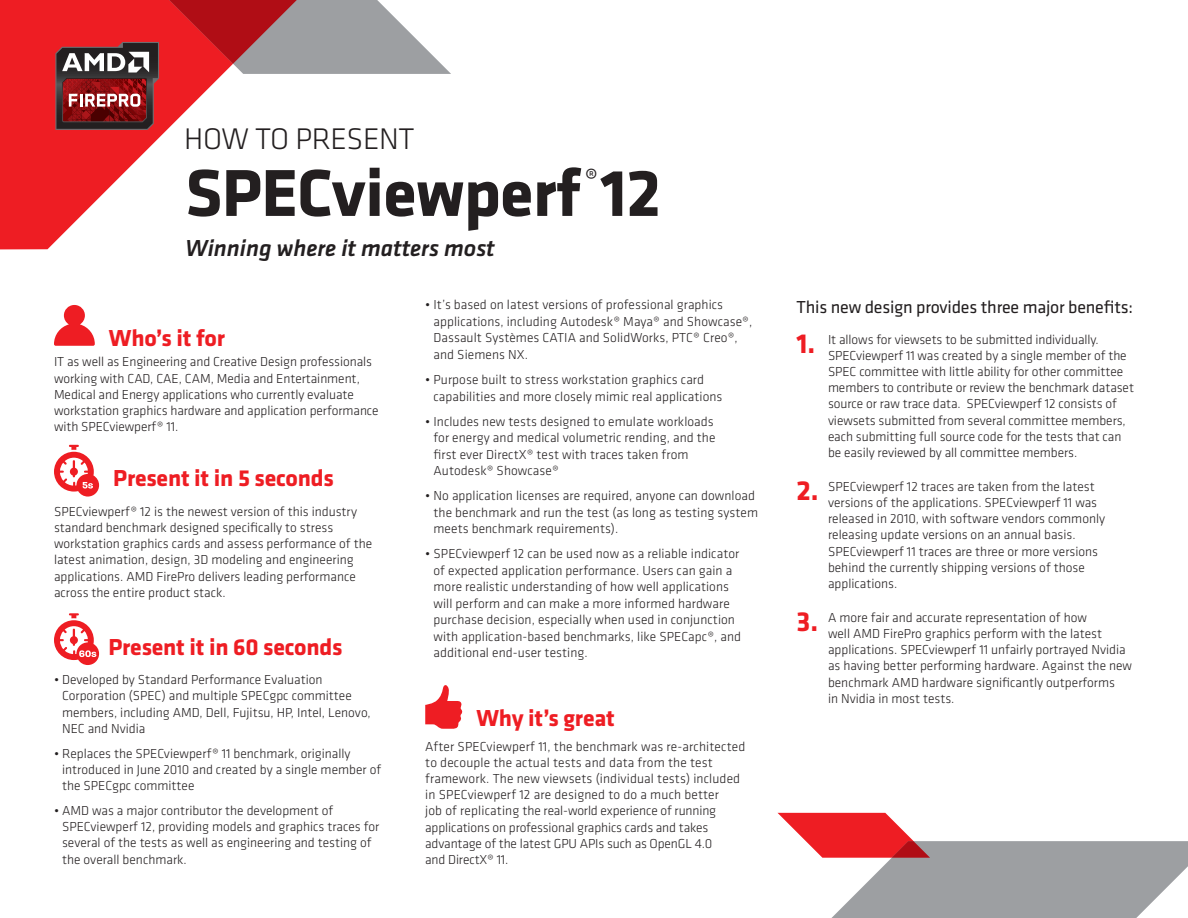
<style>
.page{position:relative;width:1188px;height:918px;background:#fff}
.page>*{position:absolute;margin:0;border:0;box-sizing:border-box;transform-origin:0 0}
.Headline{font:700 68.7px "Klavika";letter-spacing:-.01em;color:#231f20}
.All_Cap_Subheads{font:300 30.9px "Klavika";letter-spacing:-.01em;color:#231f20}
.Headline-2{font:27.9px "Klavika";color:#231f20}
.Orange_Subheads{font:700 24px "Klavika";letter-spacing:-.01em;color:#ee1d23}
.Italic_Inset_Copy_Wh{font:italic 500 24px "Klavika";color:#231f20}
.subhead{font:18px "Klavika";letter-spacing:-.01em;color:#231f20}
.bullets{font:300 13.5px/16.2px "Klavika";color:#231f20}
.s1{font-weight:700;font-size:28.5px;color:#ee1d23}
</style>
<div class="page">
<svg style="left:0;top:0;width:223px;height:249px;fill:#ee1d23"></svg>
<svg style="left:169px;top:0;width:282px;height:74px;background:#b87f83"></svg>
<svg style="left:55px;top:42px;width:104px;height:88px;background:#7a4143"></svg>
<svg style="left:778px;top:813px;width:410px;height:105px"></svg>
<svg style="left:54px;top:305px;width:41px;height:41px"></svg>
<svg style="left:54px;top:445px;width:45px;height:52px"></svg>
<svg style="left:54px;top:613px;width:45px;height:52px"></svg>
<svg style="left:425px;top:685px;width:38px;height:44px"></svg>
<p class="All_Cap_Subheads" style="left:184px;top:120px;width:232px">HOW TO PRESENT</p>
<p class="Headline" style="left:185px;top:143px;width:477px">SPECviewperf 12</p>
<p class="Headline-2" style="left:585px;top:161px;width:15px">®</p>
<p class="Italic_Inset_Copy_Wh" style="left:185px;top:232px;width:311px">Winning where it matters most</p>
<p class="Orange_Subheads" style="left:109px;top:320px;width:118px">Who’s it for</p>
<p class="bullets" style="left:54px;top:354px;width:326px">IT as well as Engineering and Creative Design professionals working with CAD, CAE, CAM, Media and Entertainment, Medical and Energy applications who currently evaluate workstation graphics hardware and application performance with SPECviewperf® 11.</p>
<p class="Orange_Subheads" style="left:113px;top:461px;width:222px">Present it in 5 seconds</p>
<p class="bullets" style="left:54px;top:503px;width:320px">SPECviewperf® 12 is the newest version of this industry standard benchmark designed specifically to stress workstation graphics cards and assess performance of the latest animation, design, 3D modeling and engineering applications. AMD FirePro delivers leading performance across the entire product stack.</p>
<p class="Orange_Subheads" style="left:108px;top:629px;width:236px">Present it in 60 seconds</p>
<p class="bullets" style="left:62px;top:672px;width:310px;text-indent:-8px">• Developed by Standard Performance Evaluation Corporation (SPEC) and multiple SPECgpc committee members, including AMD, Dell, Fujitsu, HP, Intel, Lenovo, NEC and Nvidia</p>
<p class="bullets" style="left:62px;top:745px;width:321px;text-indent:-8px">• Replaces the SPECviewperf® 11 benchmark, originally introduced in June 2010 and created by a single member of the SPECgpc committee</p>
<p class="bullets" style="left:62px;top:802px;width:319px;text-indent:-8px">• AMD was a major contributor the development of SPECviewperf 12, providing models and graphics traces for several of the tests as well as engineering and testing of the overall benchmark.</p>
<p class="bullets" style="left:434px;top:297px;width:320px;text-indent:-8px">• It’s based on latest versions of professional graphics applications, including Autodesk® Maya® and Showcase®, Dassault Systèmes CATIA and SolidWorks, PTC® Creo®, and Siemens NX.</p>
<p class="bullets" style="left:434px;top:371px;width:290px;text-indent:-8px">• Purpose built to stress workstation graphics card capabilities and more closely mimic real applications</p>
<p class="bullets" style="left:434px;top:413px;width:283px;text-indent:-8px">• Includes new tests designed to emulate workloads for energy and medical volumetric rending, and the first ever DirectX® test with traces taken from Autodesk® Showcase®</p>
<p class="bullets" style="left:434px;top:487px;width:326px;text-indent:-8px">• No application licenses are required, anyone can download the benchmark and run the test (as long as testing system meets benchmark requirements).</p>
<p class="bullets" style="left:434px;top:546px;width:309px;text-indent:-8px">• SPECviewperf 12 can be used now as a reliable indicator of expected application performance. Users can gain a more realistic understanding of how well applications will perform and can make a more informed hardware purchase decision, especially when used in conjunction with application-based benchmarks, like SPECapc®, and additional end-user testing.</p>
<p class="Orange_Subheads" style="left:476px;top:700px;width:140px">Why it’s great</p>
<p class="bullets" style="left:425px;top:738px;width:322px">After SPECviewperf 11, the benchmark was re-architected to decouple the actual tests and data from the test framework. The new viewsets (individual tests) included in SPECviewperf 12 are designed to do a much better<br>job of replicating the real-world experience of running applications on professional graphics cards and takes advantage of the latest GPU APIs such as OpenGL 4.0<br>and DirectX® 11.</p>
<p class="subhead" style="left:796px;top:295px;width:338px">This new design provides three major benefits:</p>
<p class="bullets" style="left:828px;top:331px;width:308px;text-indent:-32px"><span class="s1">1.</span> It allows for viewsets to be submitted individually.<br>SPECviewperf 11 was created by a single member of the SPEC committee with little ability for other committee members to contribute or review the benchmark dataset source or raw trace data. SPECviewperf 12 consists of viewsets submitted from several committee members, each submitting full source code for the tests that can be easily reviewed by all committee members.</p>
<p class="bullets" style="left:828px;top:478px;width:279px;text-indent:-32px"><span class="s1">2.</span> SPECviewperf 12 traces are taken from the latest versions of the applications. SPECviewperf 11 was released in 2010, with software vendors commonly releasing update versions on an annual basis.<br>SPECviewperf 11 traces are three or more versions behind the currently shipping versions of those applications.</p>
<p class="bullets" style="left:828px;top:609px;width:306px;text-indent:-32px"><span class="s1">3.</span> A more fair and accurate representation of how<br>well AMD FirePro graphics perform with the latest applications. SPECviewperf 11 unfairly portrayed Nvidia as having better performing hardware. Against the new benchmark AMD hardware significantly outperforms<br>in Nvidia in most tests.</p>
</div>
